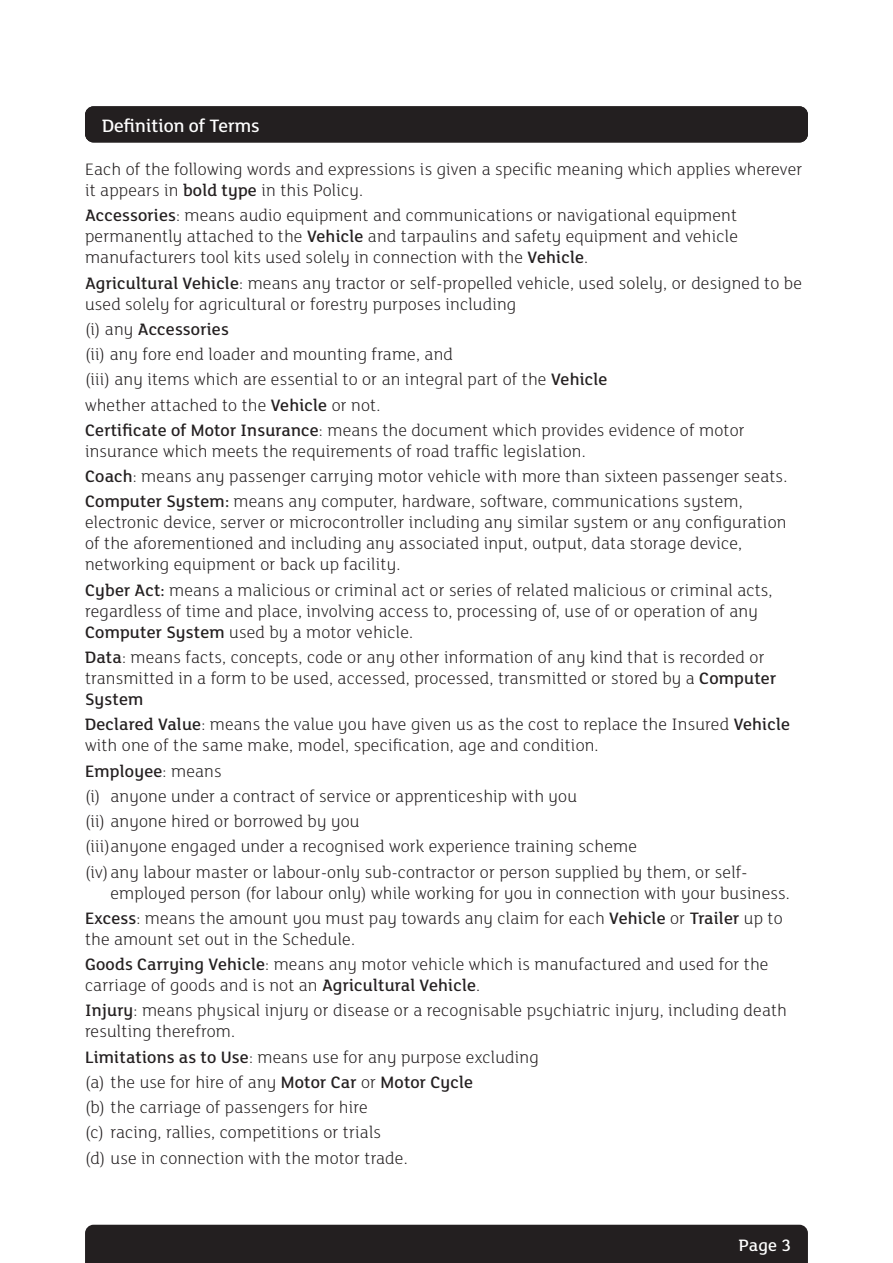
<style>
.page{position:relative;width:893px;height:1263px;background:#fff}
.page>*{position:absolute;margin:0;border:0;box-sizing:border-box;transform-origin:0 0}
.t1{font:500 21px "FS Lola";letter-spacing:.01em;color:#fff}
.t2{font:500 19.5px "FS Lola";color:#fff}
.t3{font:300 18px/25.2px "FS Lola";letter-spacing:.01em;color:#231f20}
.t4{font:500 18px "FS Lola";color:#fff}
.s1{font-weight:500}
</style>
<div class="page">
<div style="left:85px;top:1225px;width:723px;height:38px;background:#231f20"></div>
<div style="left:85px;top:106px;width:723px;height:36px;background:#231f20;border-radius:9px"></div>
<p class="t2" style="left:102px;top:113px;width:159px">Definition of Terms</p>
<p class="t3" style="left:85px;top:158px;width:719px;line-height:21px">Each of the following words and expressions is given a specific meaning which applies wherever it appears in <span class="s1">bold type</span> in this Policy.</p>
<p class="t3" style="left:85px;top:204px;width:654px;line-height:21px;text-align:justify"><span class="s1">Accessories</span>: means audio equipment and communications or navigational equipment permanently attached to the <span class="s1">Vehicle</span> and tarpaulins and safety equipment and vehicle manufacturers tool kits used solely in connection with the <span class="s1">Vehicle</span>.</p>
<p class="t3" style="left:85px;top:272px;width:718px;line-height:21px"><span class="s1">Agricultural Vehicle</span>: means any tractor or self-propelled vehicle, used solely, or designed to be used solely for agricultural or forestry purposes including</p>
<p class="t3" style="left:85px;top:316px;width:661px">(i) any <span class="s1">Accessories<br></span>(ii) any fore end loader and mounting frame, and<br>(iii) any items which are essential to or an integral part of the <span class="s1">Vehicle<br></span>whether attached to the <span class="s1">Vehicle</span> or not.<br><span class="s1">Certificate of Motor Insurance</span>: means the document which provides evidence of motor</p>
<p class="t3" style="left:85px;top:438px;width:704px">insurance which meets the requirements of road traffic legislation.<br><span class="s1">Coach</span>: means any passenger carrying motor vehicle with more than sixteen passenger seats.<br><span class="s1">Computer System:</span> means any computer, hardware, software, communications system,</p>
<p class="t3" style="left:85px;top:511px;width:703px;line-height:21px">electronic device, server or microcontroller including any similar system or any configuration of the aforementioned and including any associated input, output, data storage device, networking equipment or back up facility.</p>
<p class="t3" style="left:85px;top:579px;width:689px;line-height:21px"><span class="s1">Cyber Act:</span> means a malicious or criminal act or series of related malicious or criminal acts, regardless of time and place, involving access to, processing of, use of or operation of any<br><span class="s1">Computer System</span> used by a motor vehicle.</p>
<p class="t3" style="left:85px;top:646px;width:693px;line-height:21px"><span class="s1">Data</span>: means facts, concepts, code or any other information of any kind that is recorded or transmitted in a form to be used, accessed, processed, transmitted or stored by a <span class="s1">Computer<br>System</span></p>
<p class="t3" style="left:85px;top:713px;width:707px;line-height:21px"><span class="s1">Declared Value</span>: means the value you have given us as the cost to replace the Insured <span class="s1">Vehicle </span>with one of the same make, model, specification, age and condition.</p>
<p class="t3" style="left:85px;top:757px;width:664px"><span class="s1">Employee</span>: means<br>(i) anyone under a contract of service or apprenticeship with you<br>(ii) anyone hired or borrowed by you<br>(iii)anyone engaged under a recognised work experience training scheme<br>(iv) any labour master or labour-only sub-contractor or person supplied by them, or self-</p>
<p class="t3" style="left:85px;top:879px;width:706px;text-indent:26px">employed person (for labour only) while working for you in connection with your business.<br><span class="s1">Excess</span>: means the amount you must pay towards any claim for each <span class="s1">Vehicle</span> or <span class="s1">Trailer</span> up to</p>
<p class="t3" style="left:85px;top:926px;width:685px">the amount set out in the Schedule.<br><span class="s1">Goods Carrying Vehicle</span>: means any motor vehicle which is manufactured and used for the</p>
<p class="t3" style="left:85px;top:972px;width:703px">carriage of goods and is not an <span class="s1">Agricultural Vehicle</span>.<br><span class="s1">Injury</span>: means physical injury or disease or a recognisable psychiatric injury, including death</p>
<p class="t3" style="left:85px;top:1018px;width:455px">resulting therefrom.<br><span class="s1">Limitations as to Use</span>: means use for any purpose excluding (a) the use for hire of any <span class="s1">Motor Car</span> or <span class="s1">Motor Cycle<br></span>(b) the carriage of passengers for hire<br>(c) racing, rallies, competitions or trials<br>(d) use in connection with the motor trade.</p>
<p class="t1" style="left:102px;top:112px;width:75px">XXXXXX</p>
<p class="t4" style="left:739px;top:1233px;width:54px">Page 3</p>
</div>
